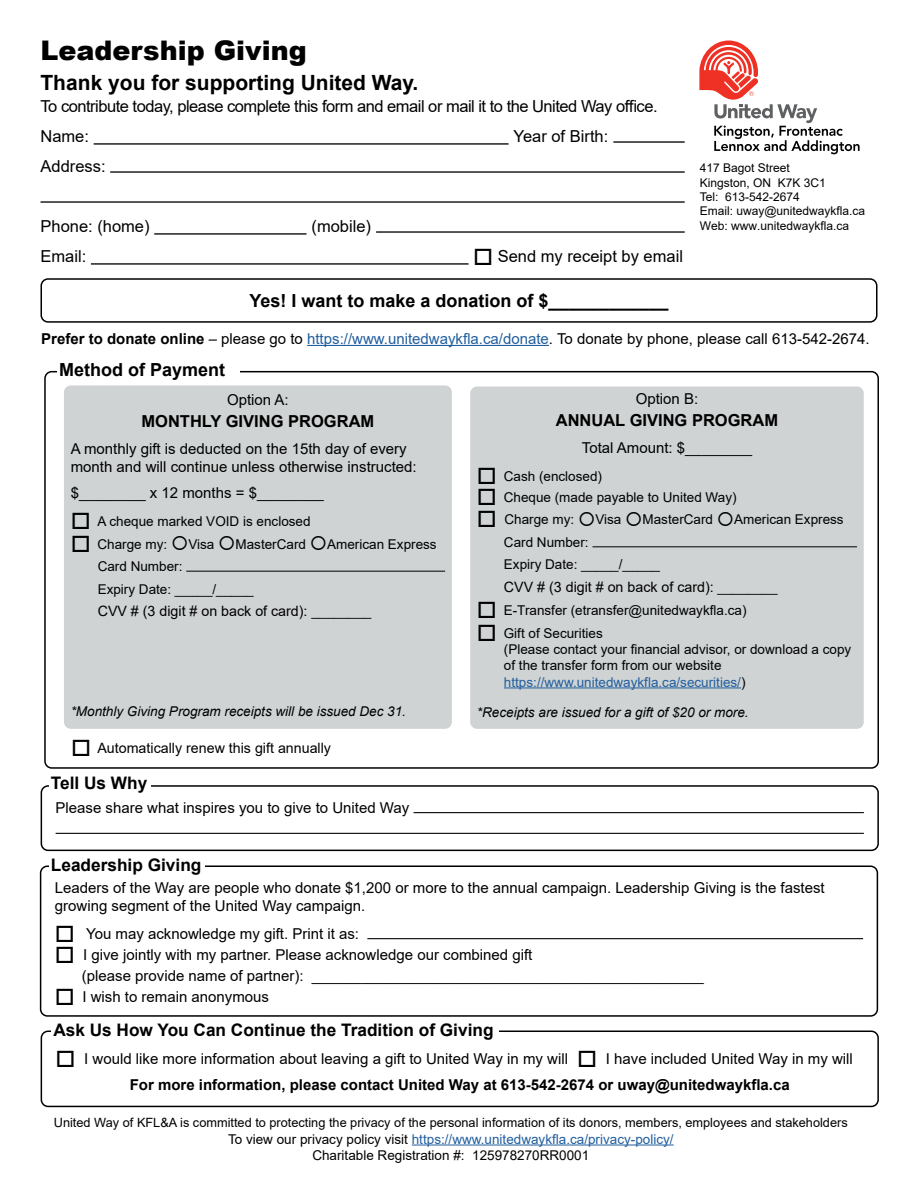
<style>
.page{position:relative;width:918px;height:1188px;background:#fff}
.page>*{position:absolute;margin:0;border:0;box-sizing:border-box;transform-origin:0 0}
.t1{font:900 27px "Arial";color:#000}
.t2{font:700 21px "Arial";color:#000}
.t3{font:700 18px "Arial";color:#000}
.t4{font:700 17.25px "Arial";color:#000}
.t5{font:16.5px/30px "Arial";letter-spacing:-.03em;color:#000}
.t6{font:16.5px "Arial";color:#000}
.t7{font:700 16.5px "Arial";color:#000}
.t8{font:15px/18px "Arial";color:#000}
.t9{font:14.25px "Arial";color:#000}
.t10{font:13.5px/16.2px "Arial";color:#000}
.t11{font:italic 13.5px "Arial";color:#000}
.t12{font:12.75px "Arial";color:#000}
.t13{font:12px/14.4px "Arial";color:#000}
.s1{font-weight:700}
.s2{color:#215e9e}
.s3{font-size:13.5px}
</style>
<div class="page">
<hr style="left:94px;top:143px;width:415px;height:2px;background:#000">
<hr style="left:613px;top:141px;width:72px;height:2px;background:#000">
<hr style="left:110px;top:171px;width:575px;height:2px;background:#000">
<hr style="left:40px;top:201px;width:645px;height:2px;background:#000">
<hr style="left:154px;top:233px;width:153px;height:2px;background:#000">
<hr style="left:376px;top:231px;width:309px;height:2px;background:#000">
<hr style="left:91px;top:263px;width:378px;height:2px;background:#000">
<hr style="left:412px;top:1145px;width:262px;height:1px;background:#215e9e">
<div style="left:40px;top:278px;width:838px;height:45px;border:2px solid #000;border-radius:7px"></div>
<svg style="left:699px;top:40px;width:161px;height:114px"></svg>
<div style="left:44px;top:371px;width:835px;height:398px;border:2px solid #000;border-radius:7px"></div>
<div style="left:470px;top:387px;width:394px;height:342px;background:#cfd3d3;border-radius:7px"></div>
<hr style="left:593px;top:546px;width:264px;height:1px;background:#000">
<hr style="left:504px;top:687px;width:237px;height:1px;background:#215e9e">
<div style="left:64px;top:385px;width:388px;height:344px;background:#cfd3d3;border-radius:7px"></div>
<hr style="left:186px;top:571px;width:259px;height:1px;background:#000">
<div style="left:57px;top:361px;width:183px;height:21px;background:#fff"></div>
<hr style="left:367px;top:938px;width:496px;height:1px;background:#000">
<div style="left:40px;top:866px;width:838px;height:151px;border:2px solid #000;border-radius:7px"></div>
<div style="left:49px;top:857px;width:155px;height:21px;background:#fff"></div>
<div style="left:41px;top:1031px;width:838px;height:76px;border:2px solid #000;border-radius:7px"></div>
<div style="left:51px;top:1021px;width:447px;height:21px;background:#fff"></div>
<hr style="left:414px;top:812px;width:450px;height:1px;background:#000">
<hr style="left:56px;top:833px;width:808px;height:1px;background:#000">
<div style="left:41px;top:785px;width:838px;height:66px;border:2px solid #000;border-radius:7px"></div>
<div style="left:49px;top:774px;width:101px;height:22px;background:#fff"></div>
<hr style="left:307px;top:345px;width:242px;height:1px;background:#215e9e">
<h1 class="t1" style="left:40px;top:31px;width:268px">Leadership Giving</h1>
<h2 class="t2" style="left:40px;top:68px;width:379px">Thank you for supporting United Way.</h2>
<p class="t5" style="left:40px;top:91px;width:619px">To contribute today, please complete this form and email or mail it to the United Way office.<br>Name:</p>
<p class="t6" style="left:514px;top:125px;width:96px">Year of Birth:</p>
<p class="t6" style="left:40px;top:155px;width:67px">Address:</p>
<p class="t6" style="left:40px;top:215px;width:111px">Phone: (home)</p>
<p class="t5" style="left:312px;top:211px;width:61px">(mobile)</p>
<p class="t5" style="left:40px;top:241px;width:47px">Email:</p>
<p class="t6" style="left:473px;top:245px;width:211px">□ Send my receipt by email</p>
<p class="t3" style="left:249px;top:288px;width:421px">Yes! I want to make a donation of $____________</p>
<p class="t13" style="left:700px;top:161px;width:167px">417 Bagot Street<br>Kingston, ON K7K 3C1<br>Tel: 613-542-2674<br>Email: uway@unitedwaykfla.ca<br>Web: www.unitedwaykfla.ca</p>
<p class="t8" style="left:41px;top:329px;width:830px"><span class="s1">Prefer to donate online</span> – please go to <span class="s2">https://www.unitedwaykfla.ca/donate</span>. To donate by phone, please call 613-542-2674.</p>
<p class="t3" style="left:59px;top:357px;width:168px">Method of Payment</p>
<p class="t8" style="left:227px;top:390px;width:63px">Option A:</p>
<p class="t7" style="left:141px;top:409px;width:234px">MONTHLY GIVING PROGRAM</p>
<p class="t8" style="left:71px;top:439px;width:347px">A monthly gift is deducted on the 15th day of every month and will continue unless otherwise instructed:</p>
<p class="t8" style="left:71px;top:484px;width:255px">$________ x 12 months = $________</p>
<p class="t10" style="left:71px;top:513px;width:241px">□ A cheque marked VOID is enclosed</p>
<p class="t10" style="left:98px;top:533px;width:341px;line-height:22.5px;text-indent:-27px">□ Charge my: ○Visa ○MasterCard ○American Express<br>Card Number:<br>Expiry Date: _____/_____</p>
<p class="t9" style="left:98px;top:601px;width:275px">CVV # (3 digit # on back of card): <span class="s3">________</span></p>
<p class="t11" style="left:71px;top:703px;width:337px">*Monthly Giving Program receipts will be issued Dec 31.</p>
<p class="t9" style="left:71px;top:738px;width:262px">□ Automatically renew this gift annually</p>
<p class="t4" style="left:51px;top:771px;width:98px">Tell Us Why</p>
<p class="t8" style="left:56px;top:798px;width:355px">Please share what inspires you to give to United Way</p>
<p class="t4" style="left:51px;top:853px;width:152px">Leadership Giving</p>
<p class="t8" style="left:636px;top:390px;width:64px">Option B:</p>
<p class="t7" style="left:556px;top:409px;width:224px">ANNUAL GIVING PROGRAM</p>
<p class="t8" style="left:582px;top:439px;width:172px">Total Amount: $________</p>
<p class="t10" style="left:477px;top:468px;width:127px">□ Cash (enclosed)</p>
<p class="t10" style="left:477px;top:489px;width:261px">□ Cheque (made payable to United Way)</p>
<p class="t10" style="left:504px;top:508px;width:341px;line-height:22.5px;text-indent:-27px">□ Charge my: ○Visa ○MasterCard ○American Express<br>Card Number:<br>Expiry Date: _____/_____</p>
<p class="t9" style="left:504px;top:577px;width:275px">CVV # (3 digit # on back of card): <span class="s3">________</span></p>
<p class="t10" style="left:477px;top:602px;width:271px">□ E-Transfer (etransfer@unitedwaykfla.ca)</p>
<p class="t10" style="left:504px;top:625px;width:349px;text-indent:-27px">□ Gift of Securities<br>(Please contact your financial advisor, or download a copy of the transfer form from our website <span class="s2">https://www.unitedwaykfla.ca/securities/</span>)</p>
<p class="t11" style="left:477px;top:703px;width:273px">*Receipts are issued for a gift of $20 or more.</p>
<p class="t8" style="left:55px;top:879px;width:771px">Leaders of the Way are people who donate $1,200 or more to the annual campaign. Leadership Giving is the fastest growing segment of the United Way campaign.</p>
<p class="t8" style="left:55px;top:924px;width:306px">□ You may acknowledge my gift. Print it as:</p>
<p class="t8" style="left:82px;top:944px;width:624px;line-height:21px;text-indent:-27px">□ I give jointly with my partner. Please acknowledge our combined gift<br>(please provide name of partner): _______________________________________________</p>
<p class="t8" style="left:55px;top:987px;width:216px">□ I wish to remain anonymous</p>
<p class="t4" style="left:53px;top:1017px;width:442px">Ask Us How You Can Continue the Tradition of Giving</p>
<p class="t8" style="left:130px;top:1046px;width:725px;line-height:25.5px;text-indent:-74px">□ I would like more information about leaving a gift to United Way in my will □ I have included United Way in my will<br><span class="s1">For more information, please contact United Way at 613-542-2674 or uway@unitedwaykfla.ca</span></p>
<p class="t12" style="left:54px;top:1114px;width:795px">United Way of KFL&amp;A is committed to protecting the privacy of the personal information of its donors, members, employees and stakeholders</p>
<p class="t10" style="left:228px;top:1131px;width:447px;text-align:center">To view our privacy policy visit <span class="s2">https://www.unitedwaykfla.ca/privacy-policy/<br></span>Charitable Registration #: 125978270RR0001</p>
</div>
